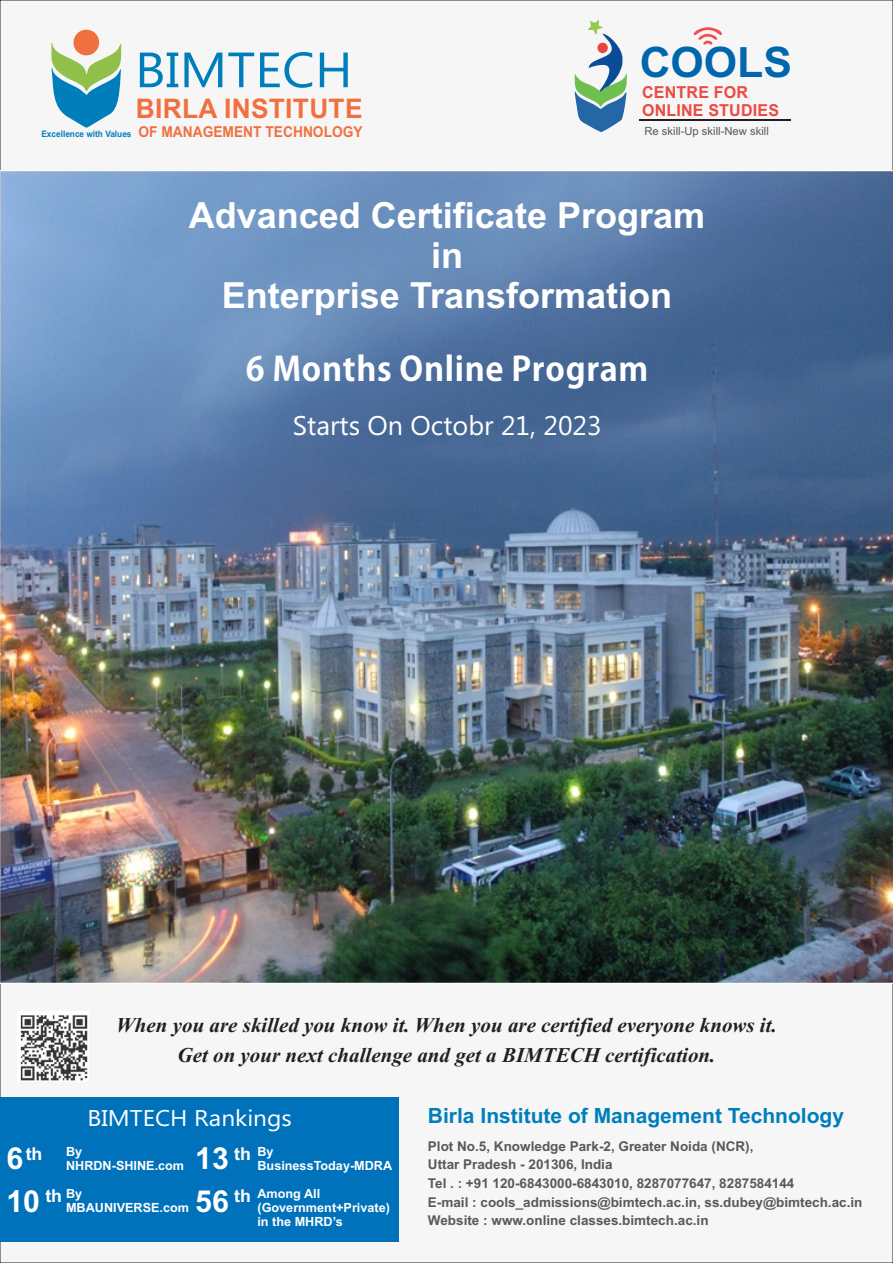
<style>
.page{position:relative;width:893px;height:1263px;background:#fff}
.page>*{position:absolute;margin:0;border:0;box-sizing:border-box;transform-origin:0 0}
.t1{font:49.5px "Ebrima";color:#007ebc;scale:1.07 1}
.t2{font:700 42px "Arial";color:#0066ae}
.t3{font:700 36px/40.2px "Arial";color:#fff;text-align:center}
.t4{font:700 33px "Koz Go Pro";letter-spacing:.02em;color:#fff}
.t5{font:700 30.3px "Arial";color:#fff}
.t6{font:27px "Ebrima";color:#fff}
.t7{font:700 27px "Arial";letter-spacing:.01em;color:#f07040}
.t8{font:22.8px "Ebrima";color:#fff;scale:1.07 1}
.t9{font:italic 700 21px/29.8px "Times New Roman";color:#231f20;text-align:center}
.t10{font:700 21px "Arial";color:#007ebc}
.t11{font:700 17.7px "Arial";color:#fff}
.t12{font:700 16.5px/18.5px "Arial";letter-spacing:.015em;color:#ea4a42}
.t13{font:700 15px "Arial";color:#f07040;scale:.92 1}
.t14{font:700 13.5px/18.8px "Arial";color:#58595b}
.t15{font:700 12.6px/14.1px "Arial";color:#fff}
.t16{font:11.25px "Arial";color:#58595b}
.s1{font-size:9px;color:#007ebc}
.s2{font-size:30.3px}
</style>
<div class="page">
<svg style="left:694px;top:27px;width:28px;height:18px"></svg>
<svg style="left:574px;top:20px;width:53px;height:112px"></svg>
<hr style="left:639px;top:120px;width:151px;height:1px;background:#231f20">
<div style="left:597px;top:43px;width:11px;height:10px;background:#ea443e;border-radius:50%"></div>
<img style="left:0;top:170px;width:893px;height:814px">
<svg style="left:51px;top:43px;width:71px;height:85px"></svg>
<div style="left:73px;top:30px;width:26px;height:25px;background:#f07040;border-radius:50%"></div>
<img style="left:20px;top:1015px;width:68px;height:66px">
<div style="left:0;top:1097px;width:399px;height:144px;background:#0072bc"></div>
<h1 class="t1" style="left:135px;top:51px;width:205px">BIMTECH</h1>
<h3 class="t7" style="left:136px;top:98px;width:228px">BIRLA INSTITUTE</h3>
<p class="t13" style="left:41px;top:126px;width:351px"><span class="s1">Excellence with Values</span> OF MANAGEMENT TECHNOLOGY</p>
<h2 class="t2" style="left:640px;top:47px;width:154px">COOLS</h2>
<p class="t12" style="left:642px;top:84px;width:139px">CENTRE FOR<br>ONLINE STUDIES</p>
<p class="t16" style="left:644px;top:127px;width:126px">Re skill-Up skill-New skill</p>
<h3 class="t3" style="left:189px;top:199px;width:518px">Advanced Certificate Program in<br>Enterprise Transformation</h3>
<h3 class="t4" style="left:246px;top:352px;width:404px">6 Months Online Program</h3>
<h3 class="t6" style="left:293px;top:415px;width:310px">Starts On Octobr 21, 2023</h3>
<h3 class="t9" style="left:116px;top:1012px;width:662px">When you are skilled you know it. When you are certified everyone knows it.<br>Get on your next challenge and get a BIMTECH certification.</h3>
<h3 class="t8" style="left:87px;top:1109px;width:193px">BIMTECH Rankings</h3>
<h3 class="t11" style="left:6px;top:1147px;width:38px"><span class="s2">6</span>th</h3>
<p class="t15" style="left:66px;top:1145px;width:120px">By<br>NHRDN-SHINE.com</p>
<p class="t15" style="left:66px;top:1188px;width:125px">By<br>MBAUNIVERSE.com</p>
<h3 class="t5" style="left:195px;top:1189px;width:57px">56 <sup>th</sup></h3>
<p class="t15" style="left:257px;top:1145px;width:136px">By<br>BusinessToday-MDRA</p>
<p class="t15" style="left:257px;top:1188px;width:134px">Among All (Government+Private) in the MHRD’s</p>
<h3 class="t5" style="left:195px;top:1147px;width:57px">13 <sup>th</sup></h3>
<h3 class="t5" style="left:6px;top:1189px;width:57px">10 <sup>th</sup></h3>
<h3 class="t10" style="left:428px;top:1108px;width:418px">Birla Institute of Management Technology</h3>
<p class="t14" style="left:428px;top:1138px;width:436px">Plot No.5, Knowledge Park-2, Greater Noida (NCR),<br>Uttar Pradesh - 201306, India<br>Tel . : +91 120-6843000-6843010, 8287077647, 8287584144<br>E-mail : cools_admissions@bimtech.ac.in, ss.dubey@bimtech.ac.in Website : www.online classes.bimtech.ac.in</p>
</div>
